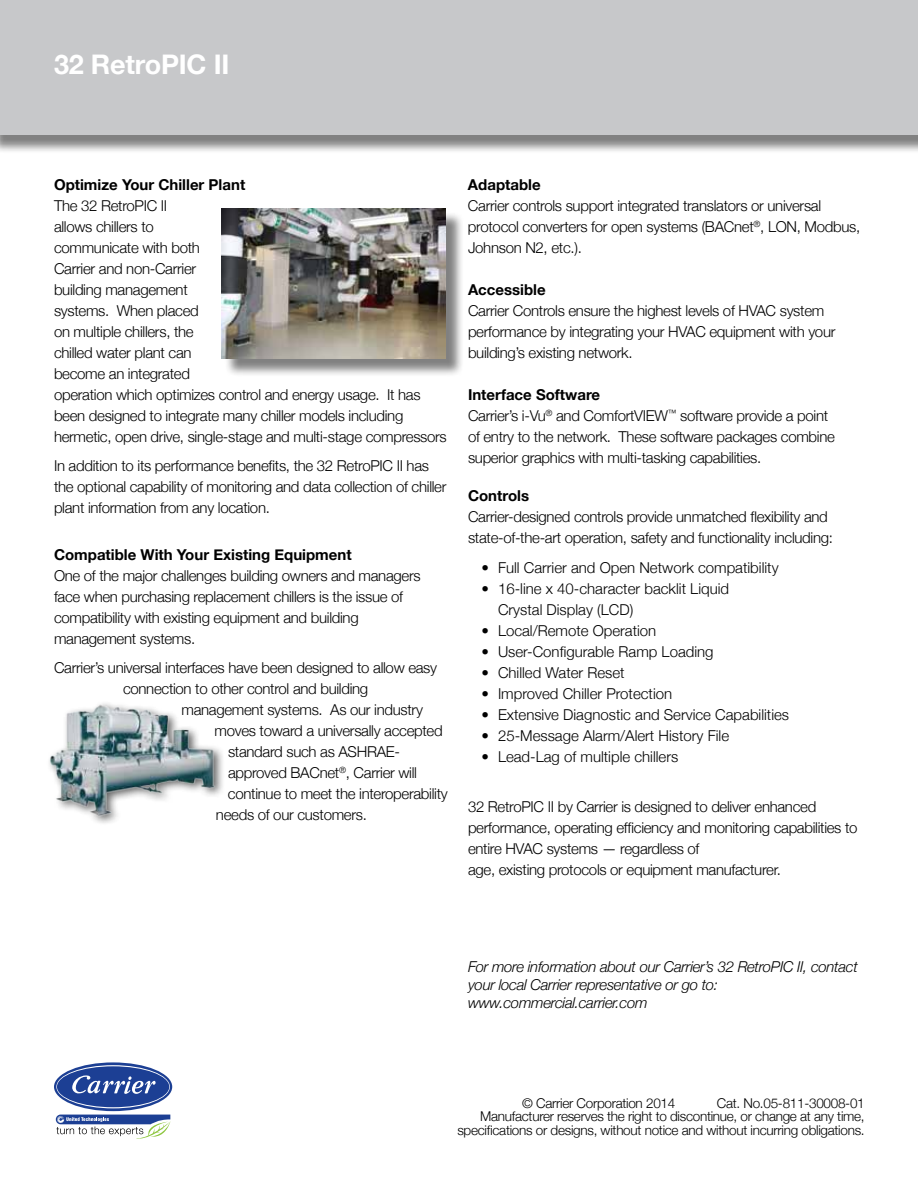
<style>
.page{position:relative;width:918px;height:1188px;background:#fff}
.page>*{position:absolute;margin:0;border:0;box-sizing:border-box;transform-origin:0 0}
.t1{font:700 27px "Helvetica Neue";letter-spacing:-.005em;color:#fff}
.t2{font:300 15px/21px "Helvetica Neue";letter-spacing:-.02em;color:#000}
.t3{font:300 15px/21px "Helvetica Neue";color:#000}
.t4{font:italic 300 15px/18px "Helvetica Neue";letter-spacing:-.02em;color:#000}
.t5{font:700 15px "Helvetica Neue";color:#000}
.t6{font:300 13.5px/13.5px "Helvetica Neue";letter-spacing:-.02em;color:#000;text-align:right}
.s1{font-weight:700}
</style>
<div class="page">
<svg style="left:56px;top:1115px;width:115px;height:24px"></svg>
<svg style="left:54px;top:1062px;width:118px;height:49px"></svg>
<svg style="left:56px;top:1065px;width:114px;height:43px"></svg>
<div style="left:57px;top:1066px;width:112px;height:41px;background:#1c3f94;border-radius:50%"></div>
<svg style="left:72px;top:1075px;width:84px;height:19px"></svg>
<div style="left:0;top:0;width:918px;height:154px;background:#000;opacity:.5"></div>
<div style="left:0;top:0;width:918px;height:135px;background:#c7c8ca"></div>
<div style="left:224px;top:211px;width:240px;height:166px;background:#000;opacity:.5"></div>
<img style="left:222px;top:209px;width:224px;height:149px">
<div style="left:46px;top:700px;width:180px;height:126px;background:#000;opacity:.6"></div>
<img style="left:46px;top:700px;width:172px;height:124px">
<h1 class="t1" style="left:54px;top:48px;width:177px">32 RetroPIC II</h1>
<p class="t5" style="left:54px;top:175px;width:193px">Optimize Your Chiller Plant</p>
<p class="t2" style="left:54px;top:195px;width:394px">The 32 RetroPIC II<br>allows chillers to<br>communicate with both<br>Carrier and non-Carrier<br>building management<br>systems. When placed<br>on multiple chillers, the<br>chilled water plant can<br>become an integrated<br>operation which optimizes control and energy usage. It has been designed to integrate many chiller models including hermetic, open drive, single-stage and multi-stage compressors</p>
<p class="t2" style="left:54px;top:455px;width:394px">In addition to its performance benefits, the 32 RetroPIC II has the optional capability of monitoring and data collection of chiller plant information from any location.</p>
<p class="t5" style="left:54px;top:545px;width:299px">Compatible With Your Existing Equipment</p>
<p class="t2" style="left:54px;top:565px;width:368px">One of the major challenges building owners and managers face when purchasing replacement chillers is the issue of compatibility with existing equipment and building management systems.</p>
<p class="t2" style="left:54px;top:657px;width:385px;text-align:center">Carrier’s universal interfaces have been designed to allow easy connection to other control and building</p>
<p class="t2" style="left:182px;top:699px;width:243px">management systems. As our industry</p>
<p class="t2" style="left:214px;top:720px;width:230px">moves toward a universally accepted</p>
<p class="t2" style="left:228px;top:741px;width:174px">standard such as ASHRAE-</p>
<p class="t2" style="left:228px;top:762px;width:191px">approved BACnet<sup>®</sup>, Carrier will</p>
<p class="t2" style="left:228px;top:783px;width:221px">continue to meet the interoperability</p>
<p class="t2" style="left:216px;top:804px;width:152px">needs of our customers.</p>
<p class="t5" style="left:468px;top:175px;width:74px">Adaptable</p>
<p class="t2" style="left:468px;top:195px;width:394px">Carrier controls support integrated translators or universal protocol converters for open systems (BACnet<sup>®</sup>, LON, Modbus,<br>Johnson N2, etc.).</p>
<p class="t5" style="left:468px;top:280px;width:79px">Accessible</p>
<p class="t2" style="left:468px;top:300px;width:369px">Carrier Controls ensure the highest levels of HVAC system performance by integrating your HVAC equipment with your building’s existing network.</p>
<p class="t2" style="left:468px;top:384px;width:368px"><span class="s1">Interface Software<br></span>Carrier’s i-Vu<sup>®</sup> and ComfortVIEW<sup>™</sup> software provide a point of entry to the network. These software packages combine superior graphics with multi-tasking capabilities.</p>
<p class="t5" style="left:468px;top:487px;width:63px">Controls</p>
<p class="t2" style="left:468px;top:506px;width:367px">Carrier-designed controls provide unmatched flexibility and state-of-the-art operation, safety and functionality including:</p>
<p class="t3" style="left:482px;top:556px;width:299px">• Full Carrier and Open Network compatibility</p>
<p class="t3" style="left:498px;top:577px;width:233px;text-indent:-16px">• 16-line x 40-character backlit Liquid<br>Crystal Display (LCD)</p>
<p class="t3" style="left:482px;top:619px;width:176px">• Local/Remote Operation</p>
<p class="t3" style="left:482px;top:640px;width:234px">• User-Configurable Ramp Loading</p>
<p class="t3" style="left:482px;top:661px;width:145px">• Chilled Water Reset</p>
<p class="t3" style="left:482px;top:682px;width:192px">• Improved Chiller Protection</p>
<p class="t3" style="left:482px;top:703px;width:309px">• Extensive Diagnostic and Service Capabilities</p>
<p class="t3" style="left:482px;top:724px;width:249px">• 25-Message Alarm/Alert History File</p>
<p class="t3" style="left:482px;top:745px;width:198px">• Lead-Lag of multiple chillers</p>
<p class="t2" style="left:468px;top:796px;width:391px">32 RetroPIC II by Carrier is designed to deliver enhanced performance, operating efficiency and monitoring capabilities to entire HVAC systems — regardless of<br>age, existing protocols or equipment manufacturer.</p>
<p class="t4" style="left:468px;top:957px;width:391px">For more information about our Carrier’s 32 RetroPIC II, contact your local Carrier representative or go to: www.commercial.carrier.com</p>
<p class="t6" style="left:457px;top:1096px;width:409px">Cat. No.05-811-30008-01<br>Manufacturer reserves the right to discontinue, or change at any time, specifications or designs, without notice and without incurring obligations.</p>
<p class="t6" style="left:522px;top:1096px;width:155px">© Carrier Corporation 2014</p>
</div>
